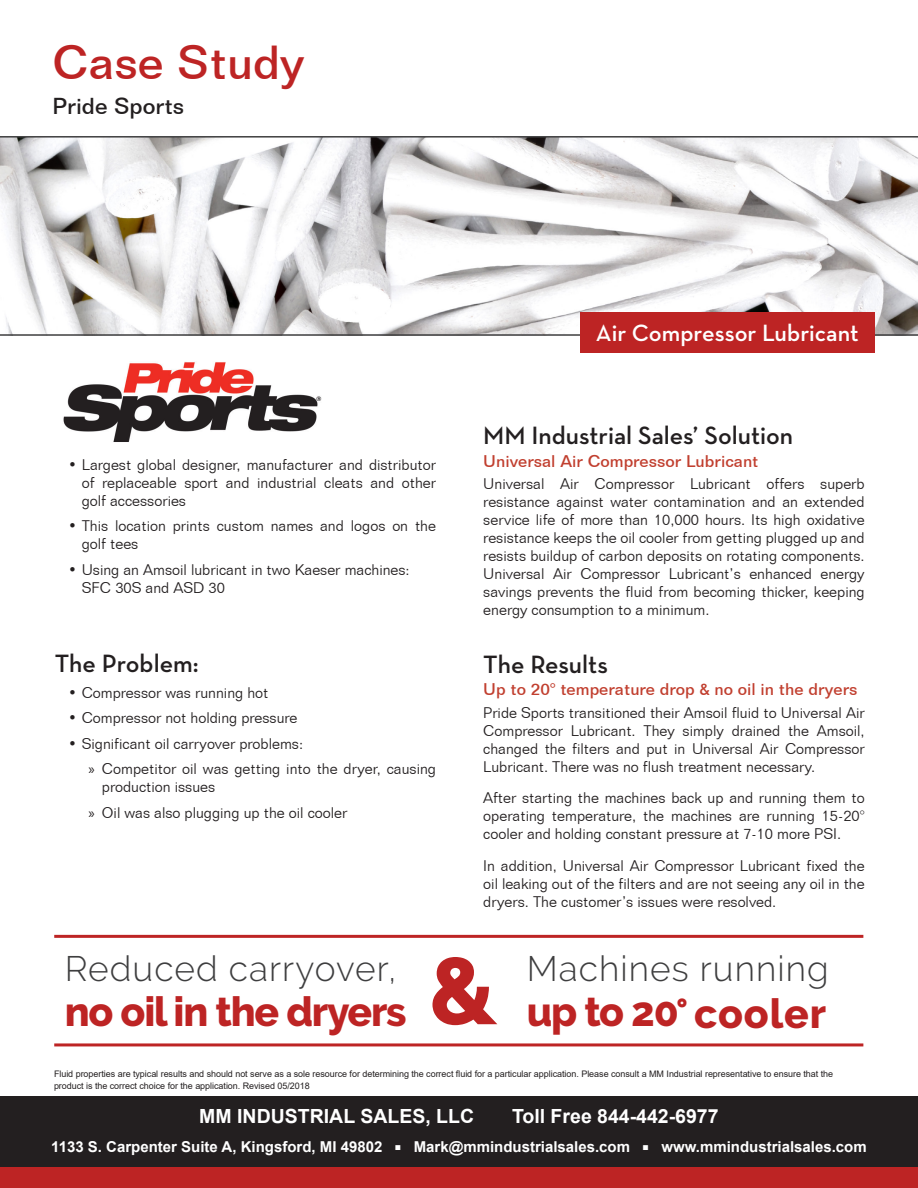
<style>
.page{position:relative;width:918px;height:1188px;background:#fff}
.page>*{position:absolute;margin:0;border:0;box-sizing:border-box;transform-origin:0 0}
.t1{font:800 93.45px "Raleway";color:#bd2424}
.t2{font:500 46.5px "Folio BT";color:#bd2424}
.t3{font:800 40.95px "Raleway";letter-spacing:-.03em;color:#bd2424}
.t4{font:800 40.95px "Raleway";letter-spacing:.015em;color:#bd2424}
.t5{font:300 35.25px "Raleway";letter-spacing:.03em;color:#3e3e3f}
.Brochure_Body_Copy{font:600 25.5px "Neutra Text";color:#231f20}
.t6{font:600 24px "Neutra Text";color:#fff}
.t7{font:500 22.5px "Folio BT";color:#231f20}
.t8{font:700 19.5px "Arial";color:#fff}
.Brochure_Body_Copy-2{font:500 16.5px "Folio BT";color:#c13f2f}
.t9{font:300 15px/18px "Folio BT";color:#231f20;text-align:justify}
.t10{font:700 15px "Arial";color:#fff}
.t11{font:9px/12px "Arial";letter-spacing:-.005em;color:#231f20}
.s1{font-family:"Myriad Pro";font-weight:400}
.s2{font-size:10.5px}
</style>
<div class="page">
<div style="left:0;top:1143px;width:918px;height:45px;background:#bd2424"></div>
<div style="left:0;top:1096px;width:918px;height:71px;background:#231f20"></div>
<img style="left:0;top:138px;width:918px;height:196px">
<hr style="left:54px;top:1043px;width:809px;height:3px;background:#bd2424">
<hr style="left:0;top:136px;width:918px;height:2px;background:#3e3e3f">
<hr style="left:0;top:334px;width:918px;height:2px;background:#3e3e3f">
<div style="left:580px;top:312px;width:295px;height:41px;background:#bd2424"></div>
<hr style="left:54px;top:935px;width:809px;height:3px;background:#bd2424">
<img style="left:63px;top:362px;width:259px;height:80px">
<p class="t2" style="left:53px;top:34px;width:253px">Case Study</p>
<p class="t7" style="left:53px;top:93px;width:133px">Pride Sports</p>
<p class="t9" style="left:82px;top:455px;width:356px;text-indent:-14px">• Largest global designer, manufacturer and distributor of replaceable sport and industrial cleats and other golf accessories</p>
<p class="t9" style="left:82px;top:517px;width:356px;text-indent:-14px">• This location prints custom names and logos on the golf tees</p>
<p class="t9" style="left:82px;top:560px;width:330px;text-indent:-14px">• Using an Amsoil lubricant in two Kaeser machines:<br>SFC 30S and ASD 30</p>
<p class="Brochure_Body_Copy" style="left:55px;top:648px;width:146px">The Problem:</p>
<p class="t9" style="left:68px;top:683px;width:202px">• Compressor was running hot</p>
<p class="t9" style="left:68px;top:709px;width:231px">• Compressor not holding pressure</p>
<p class="t9" style="left:68px;top:734px;width:236px">• Significant oil carryover problems:</p>
<p class="t9" style="left:102px;top:760px;width:336px;text-indent:-13px"><span class="s1">»</span> Competitor oil was getting into the dryer, causing production issues</p>
<p class="t9" style="left:88px;top:803px;width:261px"><span class="s1">»</span> Oil was also plugging up the oil cooler</p>
<p class="t6" style="left:596px;top:318px;width:264px">Air Compressor Lubricant</p>
<p class="Brochure_Body_Copy" style="left:483px;top:420px;width:311px">MM Industrial Sales’ Solution</p>
<p class="Brochure_Body_Copy-2" style="left:483px;top:451px;width:277px">Universal Air Compressor Lubricant</p>
<p class="t9" style="left:483px;top:475px;width:383px">Universal Air Compressor Lubricant offers superb resistance against water contamination and an extended service life of more than 10,000 hours. Its high oxidative resistance keeps the oil cooler from getting plugged up and resists buildup of carbon deposits on rotating components.<br>Universal Air Compressor Lubricant’s enhanced energy savings prevents the fluid from becoming thicker, keeping energy consumption to a minimum.</p>
<p class="Brochure_Body_Copy" style="left:483px;top:649px;width:126px">The Results</p>
<p class="Brochure_Body_Copy-2" style="left:483px;top:680px;width:376px">Up to 20° temperature drop &amp; no oil in the dryers</p>
<p class="t9" style="left:483px;top:703px;width:383px">Pride Sports transitioned their Amsoil fluid to Universal Air Compressor Lubricant. They simply drained the Amsoil, changed the filters and put in Universal Air Compressor Lubricant. There was no flush treatment necessary.</p>
<p class="t9" style="left:483px;top:789px;width:383px">After starting the machines back up and running them to operating temperature, the machines are running 15-20° cooler and holding constant pressure at 7-10 more PSI.</p>
<p class="t9" style="left:483px;top:856px;width:383px">In addition, Universal Air Compressor Lubricant fixed the oil leaking out of the filters and are not seeing any oil in the dryers. The customer’s issues were resolved.</p>
<p class="t5" style="left:65px;top:948px;width:333px">Reduced carryover,</p>
<p class="t3" style="left:65px;top:988px;width:343px">no oil in the dryers</p>
<p class="t1" style="left:429px;top:938px;width:70px">&amp;</p>
<p class="t5" style="left:527px;top:948px;width:303px">Machines running</p>
<p class="t4" style="left:527px;top:991px;width:301px">up to 20° cooler</p>
<p class="t11" style="left:54px;top:1068px;width:781px">Fluid properties are typical results and should not serve as a sole resource for determining the correct fluid for a particular application. Please consult a MM Industrial representative to ensure that the product is the correct choice for the application. Revised 05/2018</p>
<p class="t8" style="left:199px;top:1103px;width:276px">MM INDUSTRIAL SALES, LLC</p>
<p class="t8" style="left:512px;top:1103px;width:208px">Toll Free 844-442-6977</p>
<p class="t10" style="left:51px;top:1136px;width:817px">1133 S. Carpenter Suite A, Kingsford, MI 49802 <span class="s2">■</span> Mark@mmindustrialsales.com <span class="s2">■</span> www.mmindustrialsales.com</p>
</div>
